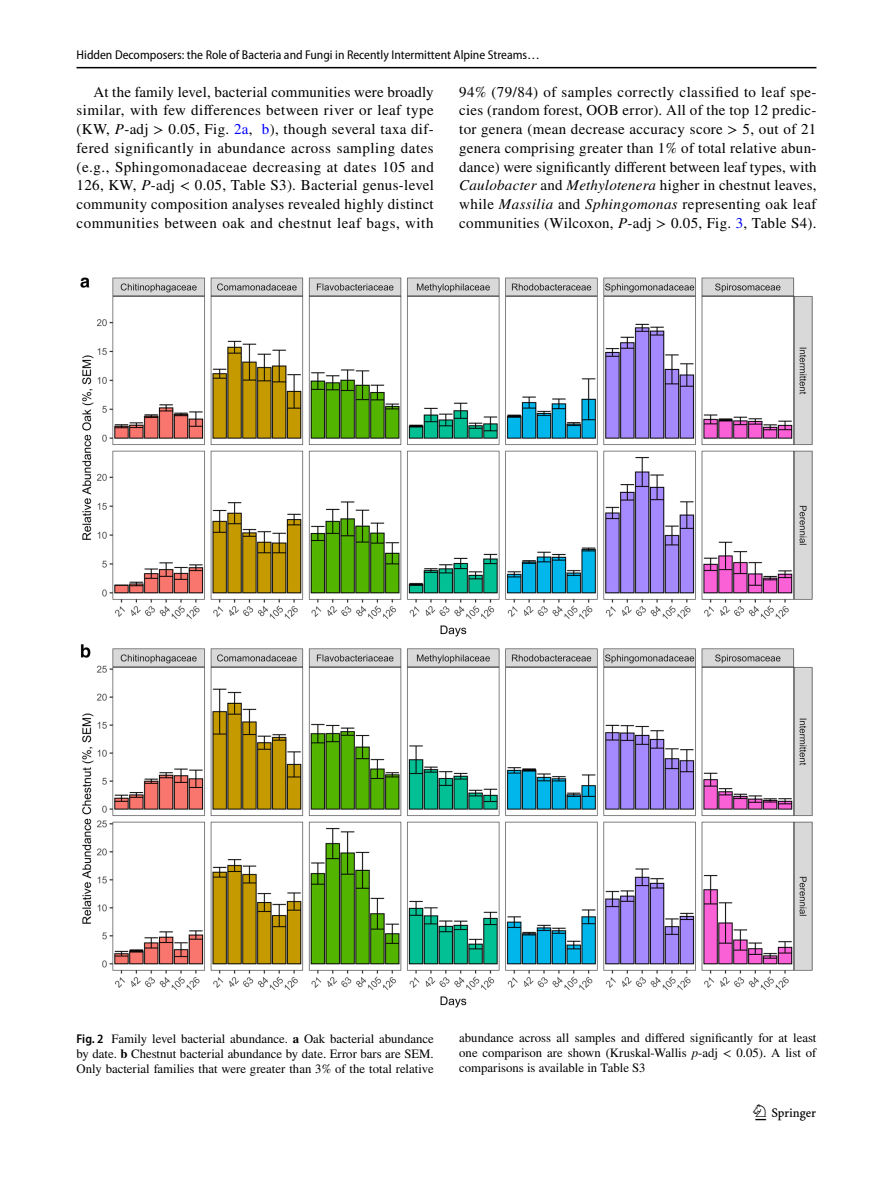
<style>
.page{position:relative;width:893px;height:1187px;background:#fff}
.page>*{position:absolute;margin:0;border:0;box-sizing:border-box;transform-origin:0 0}
.t1{font:22.5px "Springnew Regular 3";color:#000}
.t2{font:15px/18.8px "STIX";letter-spacing:.025em;color:#000;text-align:justify}
.t3{font:12.75px/15px "STIX";color:#000;text-align:justify}
.t4{font:12.75px "Myriad Pro Semi Cn 3";color:#000}
.s1{font-style:italic}
.s2{color:#00f}
.s3{font-family:"Myriad Pro";font-weight:600;font-stretch:semi-condensed}
.s4{font-weight:700}
</style>
<div class="page">
<hr style="left:77px;top:67px;width:739px;height:1px;background:#000">
<img style="left:81px;top:277px;width:731px;height:730px">
<p class="t4" style="left:77px;top:48px;width:465px">Hidden Decomposers: the Role of Bacteria and Fungi in Recently Intermittent Alpine Streams…</p>
<p class="t2" style="left:77px;top:83px;width:359px;text-indent:17px">At the family level, bacterial communities were broadly similar, with few differences between river or leaf type (KW, <span class="s1">P</span>-adj &gt; 0.05, Fig. <span class="s2">2a</span>, <span class="s2">b</span>), though several taxa dif&shy;fered significantly in abundance across sampling dates (e.g., Sphingomonadaceae decreasing at dates 105 and 126, KW, <span class="s1">P</span>-adj &lt; 0.05, Table S3). Bacterial genus-level community composition analyses revealed highly distinct communities between oak and chestnut leaf bags, with</p>
<p class="t2" style="left:459px;top:83px;width:359px">94% (79/84) of samples correctly classified to leaf spe&shy;cies (random forest, OOB error). All of the top 12 predic&shy;tor genera (mean decrease accuracy score &gt; 5, out of 21 genera comprising greater than 1% of total relative abun&shy;dance) were significantly different between leaf types, with <span class="s1">Caulobacter</span> and <span class="s1">Methylotenera</span> higher in chestnut leaves, while <span class="s1">Massilia</span> and <span class="s1">Sphingomonas</span> representing oak leaf communities (Wilcoxon, <span class="s1">P</span>-adj &gt; 0.05, Fig. <span class="s2">3</span>, Table S4).</p>
<p class="t3" style="left:77px;top:1031px;width:359px"><span class="s3">Fig. 2</span> Family level bacterial abundance. <span class="s4">a</span> Oak bacterial abundance by date. <span class="s4">b</span> Chestnut bacterial abundance by date. Error bars are SEM.<br>Only bacterial families that were greater than 3% of the total relative</p>
<p class="t3" style="left:459px;top:1031px;width:359px">abundance across all samples and differed significantly for at least one comparison are shown (Kruskal-Wallis <span class="s1">p</span>-adj &lt; 0.05). A list of comparisons is available in Table S3</p>
<h1 class="t1" style="left:755px;top:1104px;width:62px">1 3</h1>
</div>
